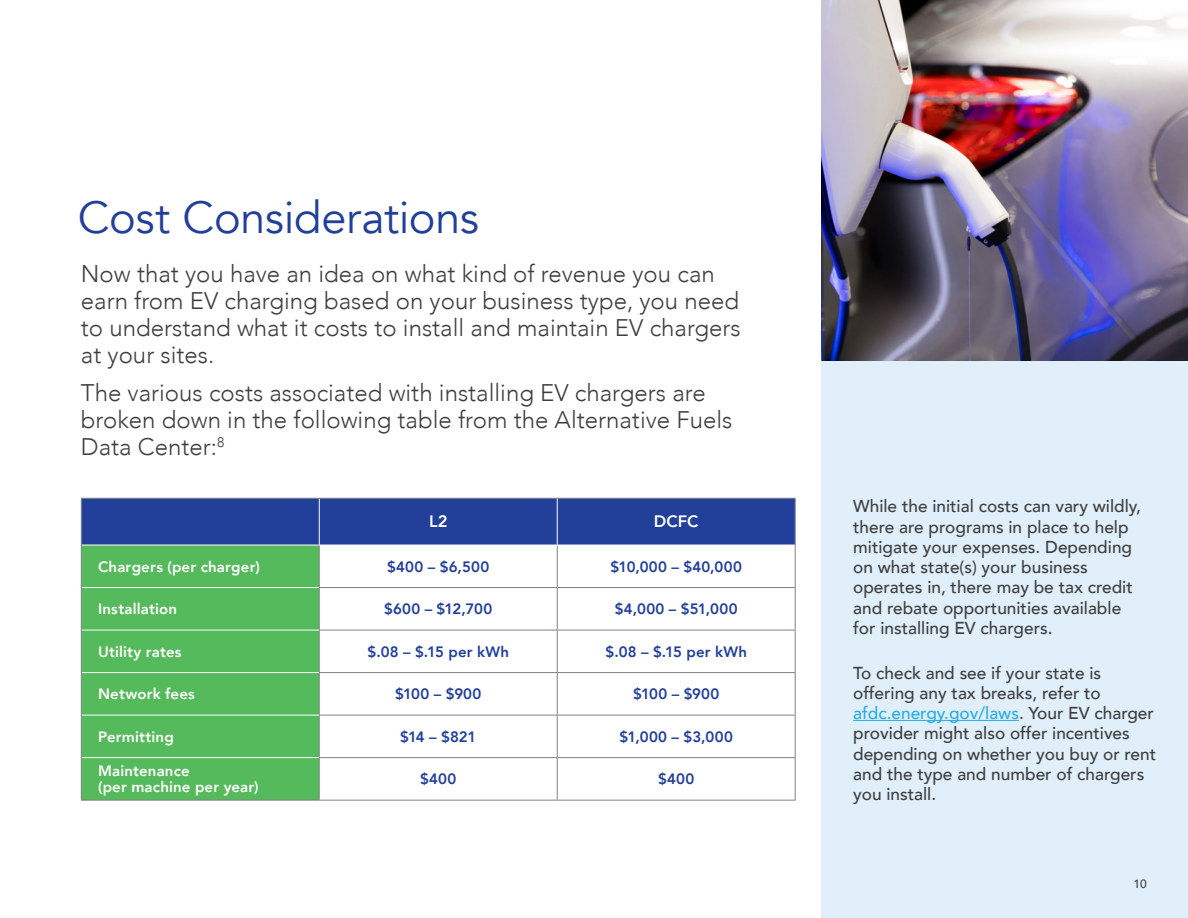
<style>
.page{position:relative;width:1188px;height:918px;background:#fff}
.page>*{position:absolute;margin:0;border:0;box-sizing:border-box;transform-origin:0 0}
.t1{font:45px "Avenir";letter-spacing:-.01em;color:#223f99}
.t2{font:300 24px/27px "Avenir";color:#3e3e3f}
.t3{font:500 17.25px/20.2px "Avenir";color:#3e3e3f}
.t4{font:800 16.5px "Avenir";letter-spacing:.005em;color:#fff}
.t5{font:800 15px "Avenir";letter-spacing:.015em;color:#223f99}
.t6{font:800 15px/15.8px "Avenir";letter-spacing:.01em;color:#fff}
.t7{font:500 12px "Avenir";color:#3e3e3f}
.s1{color:#27ade3}
</style>
<div class="page">
<div style="left:822px;top:0;width:366px;height:918px;background:#e0eff9"></div>
<hr style="left:853px;top:720px;width:166px;height:1px;background:#27ade3">
<div style="left:82px;top:499px;width:713px;height:46px;background:#223f99"></div>
<div style="left:82px;top:546px;width:237px;height:254px;background:#55ba5b"></div>
<svg style="left:320px;top:546px;width:475px;height:254px"></svg>
<hr style="left:319px;top:498px;width:238px;height:1px;background:#808285">
<hr style="left:557px;top:498px;width:239px;height:1px;background:#808285">
<hr style="left:795px;top:499px;width:1px;height:46px;background:#808285">
<hr style="left:557px;top:545px;width:1px;height:42px;background:#808285">
<hr style="left:795px;top:545px;width:1px;height:42px;background:#808285">
<hr style="left:319px;top:587px;width:238px;height:1px;background:#808285">
<hr style="left:557px;top:587px;width:239px;height:1px;background:#808285">
<hr style="left:557px;top:588px;width:1px;height:42px;background:#808285">
<hr style="left:795px;top:588px;width:1px;height:42px;background:#808285">
<hr style="left:319px;top:630px;width:238px;height:1px;background:#808285">
<hr style="left:557px;top:630px;width:239px;height:1px;background:#808285">
<hr style="left:557px;top:630px;width:1px;height:42px;background:#808285">
<hr style="left:795px;top:630px;width:1px;height:42px;background:#808285">
<hr style="left:319px;top:672px;width:238px;height:1px;background:#808285">
<hr style="left:557px;top:672px;width:239px;height:1px;background:#808285">
<hr style="left:557px;top:673px;width:1px;height:42px;background:#808285">
<hr style="left:795px;top:673px;width:1px;height:42px;background:#808285">
<hr style="left:319px;top:715px;width:238px;height:1px;background:#808285">
<hr style="left:557px;top:715px;width:239px;height:1px;background:#808285">
<hr style="left:557px;top:715px;width:1px;height:42px;background:#808285">
<hr style="left:795px;top:715px;width:1px;height:42px;background:#808285">
<hr style="left:319px;top:757px;width:238px;height:1px;background:#808285">
<hr style="left:557px;top:757px;width:239px;height:1px;background:#808285">
<hr style="left:557px;top:758px;width:1px;height:42px;background:#808285">
<hr style="left:795px;top:758px;width:1px;height:42px;background:#808285">
<hr style="left:319px;top:800px;width:238px;height:1px;background:#808285">
<hr style="left:557px;top:800px;width:239px;height:1px;background:#808285">
<hr style="left:319px;top:499px;width:1px;height:46px;background:#fff">
<hr style="left:319px;top:545px;width:1px;height:42px;background:#808285">
<hr style="left:319px;top:588px;width:1px;height:42px;background:#808285">
<hr style="left:319px;top:630px;width:1px;height:42px;background:#808285">
<hr style="left:319px;top:673px;width:1px;height:42px;background:#808285">
<hr style="left:319px;top:715px;width:1px;height:42px;background:#808285">
<hr style="left:319px;top:758px;width:1px;height:42px;background:#808285">
<hr style="left:82px;top:587px;width:237px;height:1px;background:#fff">
<hr style="left:82px;top:630px;width:237px;height:1px;background:#fff">
<hr style="left:82px;top:672px;width:237px;height:1px;background:#fff">
<hr style="left:82px;top:715px;width:237px;height:1px;background:#fff">
<hr style="left:82px;top:757px;width:237px;height:1px;background:#fff">
<hr style="left:81px;top:800px;width:238px;height:1px;background:#808285">
<hr style="left:81px;top:545px;width:1px;height:43px;background:#808285">
<hr style="left:81px;top:588px;width:1px;height:42px;background:#808285">
<hr style="left:81px;top:630px;width:1px;height:43px;background:#808285">
<hr style="left:81px;top:673px;width:1px;height:42px;background:#808285">
<hr style="left:81px;top:715px;width:1px;height:43px;background:#808285">
<hr style="left:81px;top:758px;width:1px;height:42px;background:#808285">
<hr style="left:81px;top:498px;width:238px;height:1px;background:#808285">
<hr style="left:81px;top:499px;width:1px;height:46px;background:#808285">
<hr style="left:557px;top:499px;width:1px;height:46px;background:#fff">
<hr style="left:319px;top:545px;width:238px;height:1px;background:#fff">
<hr style="left:557px;top:545px;width:238px;height:1px;background:#fff">
<img style="left:822px;top:0;width:366px;height:361px">
<p class="t1" style="left:78px;top:191px;width:403px">Cost Considerations</p>
<p class="t2" style="left:81px;top:260px;width:661px">Now that you have an idea on what kind of revenue you can earn from EV charging based on your business type, you need to understand what it costs to install and maintain EV chargers at your sites.</p>
<p class="t2" style="left:81px;top:379px;width:653px">The various costs associated with installing EV chargers are broken down in the following table from the Alternative Fuels<br>Data Center:<sup>8</sup></p>
<p class="t4" style="left:429px;top:508px;width:20px">L2</p>
<p class="t4" style="left:654px;top:508px;width:46px">DCFC</p>
<p class="t6" style="left:98px;top:559px;width:163px">Chargers (per charger)</p>
<p class="t5" style="left:387px;top:555px;width:103px">$400 – $6,500</p>
<p class="t5" style="left:610px;top:555px;width:133px">$10,000 – $40,000</p>
<p class="t6" style="left:98px;top:601px;width:80px">Installation</p>
<p class="t5" style="left:384px;top:597px;width:110px">$600 – $12,700</p>
<p class="t5" style="left:615px;top:597px;width:124px">$4,000 – $51,000</p>
<p class="t6" style="left:98px;top:644px;width:85px">Utility rates</p>
<p class="t5" style="left:367px;top:640px;width:143px">$.08 – $.15 per kWh</p>
<p class="t5" style="left:605px;top:640px;width:143px">$.08 – $.15 per kWh</p>
<p class="t6" style="left:98px;top:686px;width:98px">Network fees</p>
<p class="t5" style="left:395px;top:682px;width:88px">$100 – $900</p>
<p class="t5" style="left:633px;top:682px;width:88px">$100 – $900</p>
<p class="t6" style="left:98px;top:729px;width:77px">Permitting</p>
<p class="t5" style="left:400px;top:725px;width:78px">$14 – $821</p>
<p class="t5" style="left:619px;top:725px;width:115px">$1,000 – $3,000</p>
<p class="t6" style="left:98px;top:763px;width:162px">Maintenance<br>(per machine per year)</p>
<p class="t5" style="left:420px;top:767px;width:38px">$400</p>
<p class="t5" style="left:658px;top:767px;width:38px">$400</p>
<p class="t3" style="left:853px;top:495px;width:289px">While the initial costs can vary wildly, there are programs in place to help mitigate your expenses. Depending on what state(s) your business operates in, there may be tax credit and rebate opportunities available for installing EV chargers.</p>
<p class="t3" style="left:853px;top:662px;width:304px">To check and see if your state is offering any tax breaks, refer to <span class="s1">afdc.energy.gov/laws</span>. Your EV charger provider might also offer incentives depending on whether you buy or rent and the type and number of chargers you install.</p>
<p class="t7" style="left:1134px;top:873px;width:15px">10</p>
</div>
